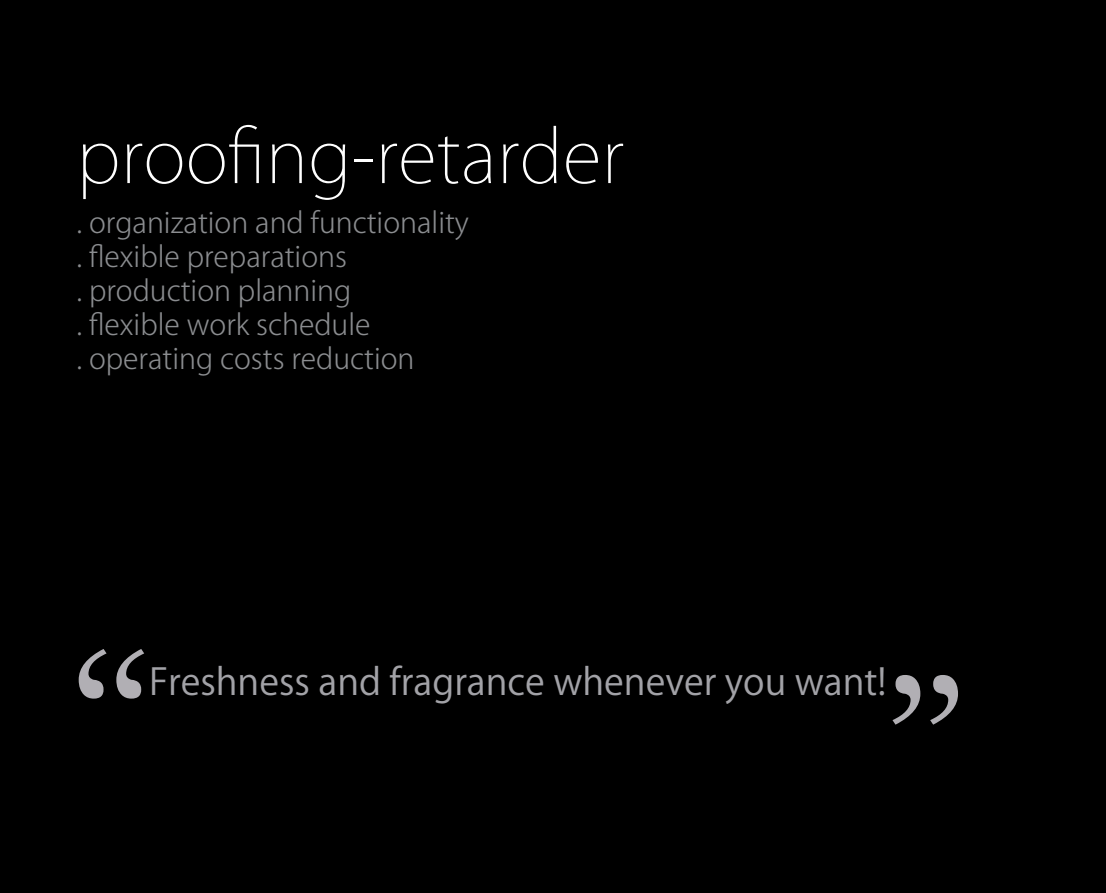
<style>
.page{position:relative;width:1106px;height:893px;background:#000}
.page>*{position:absolute;margin:0;border:0;box-sizing:border-box;transform-origin:0 0}
.t1{font:192.75px "MS Mincho";color:#b1afb4}
.t2{font:200 72px "Koz Go Pr 6 N";color:#fff}
.t3{font:36.45px "Koz Go Pr 6 N";color:#a2a2a7}
.t4{font:300 28.5px/34.2px "Koz Go Pr 6 N";color:#8b8d90}
</style>
<div class="page">
<h2 class="t2" style="left:77px;top:116px;width:549px">proofing-retarder</h2>
<p class="t4" style="left:77px;top:206px;width:394px">. organization and functionality . flexible preparations<br>. production planning<br>. flexible work schedule<br>. operating costs reduction</p>
<h1 class="t1" style="left:-36px;top:638px;width:194px">“</h1>
<p class="t3" style="left:149px;top:661px;width:738px">Freshness and fragrance whenever you want!</p>
<h1 class="t1" style="left:1072px;top:735px;width:194px;rotate:-180deg">“</h1>
</div>
